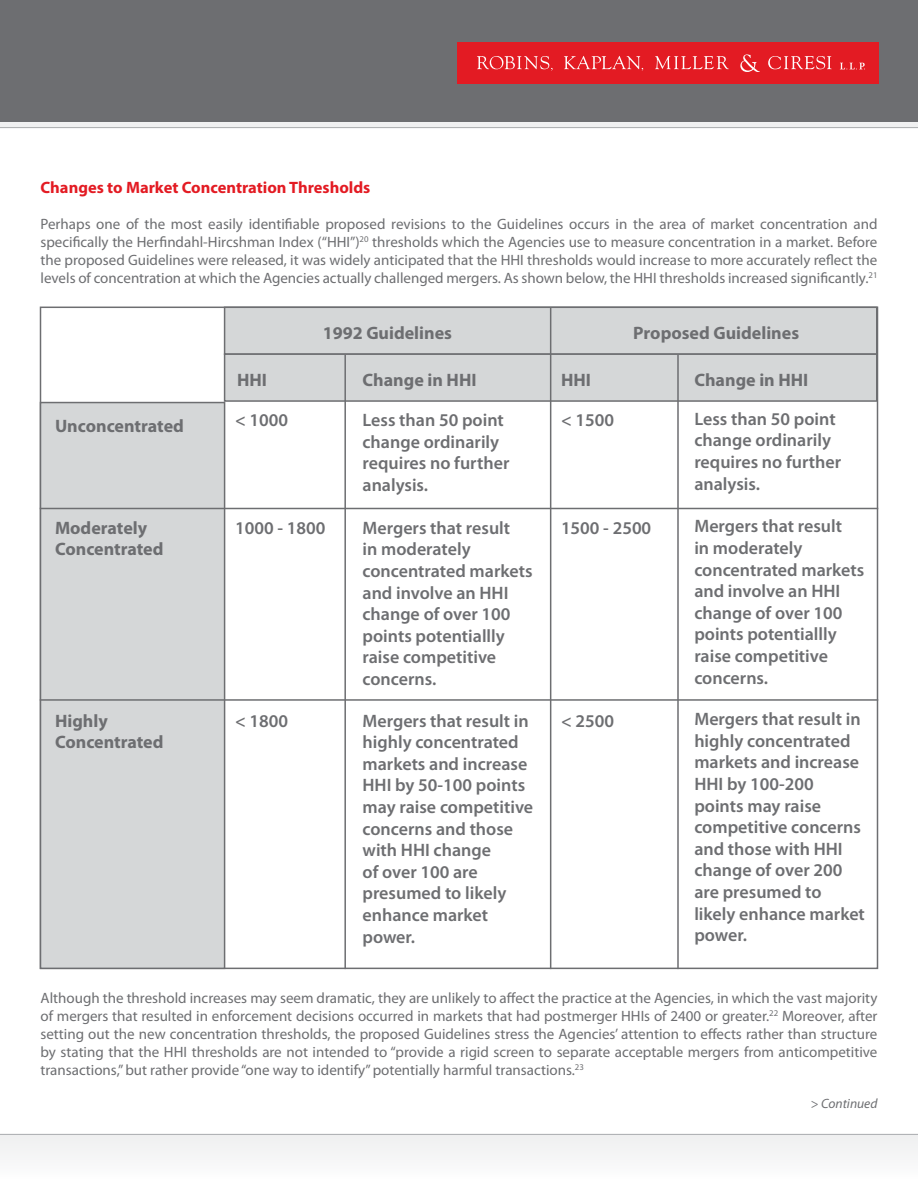
<style>
.page{position:relative;width:918px;height:1188px;background:#fff}
.page>*{position:absolute;margin:0;border:0;box-sizing:border-box;transform-origin:0 0}
.t1{font:600 18px/21.6px "Myriad Pro";color:#6d6e71}
.t2{font:700 18px/21.6px "Myriad Pro";color:#6d6e71}
.t3{font:700 16.5px "Myriad Pro";color:#e31b23}
.t4{font:15px/18px "Myriad Pro";color:#6d6e71;text-align:justify}
.t5{font:italic 13.5px "Myriad Pro";color:#6d6e71}
</style>
<div class="page">
<div style="left:0;top:1135px;width:918px;height:44px;background:#f5f6f6"></div>
<hr style="left:0;top:1134px;width:918px;height:1px;background:#a9abae">
<div style="left:0;top:83px;width:918px;height:45px;background:#f0f0f1"></div>
<hr style="left:0;top:127px;width:918px;height:1px;background:#a9abae">
<div style="left:0;top:0;width:918px;height:122px;background:#6d6e71"></div>
<div style="left:457px;top:42px;width:422px;height:41px;background:#e31b23"></div>
<svg style="left:740px;top:54px;width:20px;height:18px"></svg>
<svg style="left:840px;top:63px;width:25px;height:7px"></svg>
<svg style="left:477px;top:56px;width:76px;height:15px"></svg>
<svg style="left:564px;top:56px;width:79px;height:15px"></svg>
<svg style="left:655px;top:56px;width:74px;height:13px"></svg>
<svg style="left:768px;top:56px;width:64px;height:13px"></svg>
<div style="left:40px;top:307px;width:838px;height:662px;background:#fff;border:2px solid #6d6e71"></div>
<div style="left:224px;top:307px;width:654px;height:48px;background:#d5d7d8;border:2px solid #6d6e71"></div>
<div style="left:40px;top:402px;width:185px;height:567px;background:#d5d7d8;border:2px solid #6d6e71"></div>
<div style="left:224px;top:353px;width:654px;height:49px;background:#d5d7d8;border:2px solid #6d6e71"></div>
<hr style="left:550px;top:307px;width:1px;height:662px;background:#6d6e71">
<hr style="left:344px;top:355px;width:2px;height:614px;background:#6d6e71">
<hr style="left:677px;top:355px;width:2px;height:614px;background:#6d6e71">
<hr style="left:40px;top:508px;width:838px;height:1px;background:#6d6e71">
<hr style="left:40px;top:699px;width:838px;height:2px;background:#6d6e71">
<p class="t3" style="left:40px;top:178px;width:331px">Changes to Market Concentration Thresholds</p>
<p class="t4" style="left:40px;top:215px;width:839px">Perhaps one of the most easily identifiable proposed revisions to the Guidelines occurs in the area of market concentration and specifically the Herfindahl-Hircshman Index (“HHI”)<sup>20</sup> thresholds which the Agencies use to measure concentration in a market. Before the proposed Guidelines were released, it was widely anticipated that the HHI thresholds would increase to more accurately reflect the levels of concentration at which the Agencies actually challenged mergers. As shown below, the HHI thresholds increased significantly.<sup>21</sup></p>
<p class="t2" style="left:323px;top:322px;width:131px">1992 Guidelines</p>
<p class="t2" style="left:633px;top:322px;width:167px">Proposed Guidelines</p>
<p class="t2" style="left:55px;top:415px;width:130px">Unconcentrated</p>
<p class="t2" style="left:237px;top:370px;width:31px">HHI</p>
<p class="t2" style="left:363px;top:370px;width:116px">Change in HHI</p>
<p class="t2" style="left:561px;top:370px;width:31px">HHI</p>
<p class="t2" style="left:694px;top:370px;width:116px">Change in HHI</p>
<p class="t1" style="left:235px;top:410px;width:55px">&lt; 1000</p>
<p class="t1" style="left:363px;top:410px;width:148px">Less than 50 point change ordinarily requires no further analysis.</p>
<p class="t1" style="left:694px;top:408px;width:148px">Less than 50 point change ordinarily requires no further analysis.</p>
<p class="t1" style="left:561px;top:410px;width:55px">&lt; 1500</p>
<p class="t2" style="left:55px;top:517px;width:110px">Moderately<br>Concentrated</p>
<p class="t2" style="left:55px;top:710px;width:110px">Highly<br>Concentrated</p>
<p class="t1" style="left:235px;top:517px;width:92px">1000 - 1800</p>
<p class="t1" style="left:235px;top:710px;width:55px">&lt; 1800</p>
<p class="t1" style="left:363px;top:517px;width:172px">Mergers that result<br>in moderately concentrated markets and involve an HHI change of over 100 points potentiallly raise competitive concerns.</p>
<p class="t1" style="left:694px;top:516px;width:172px">Mergers that result<br>in moderately concentrated markets and involve an HHI change of over 100 points potentiallly raise competitive concerns.</p>
<p class="t1" style="left:363px;top:710px;width:172px">Mergers that result in highly concentrated markets and increase<br>HHI by 50-100 points may raise competitive concerns and those with HHI change<br>of over 100 are presumed to likely enhance market power.</p>
<p class="t1" style="left:694px;top:709px;width:172px">Mergers that result in highly concentrated markets and increase<br>HHI by 100-200 points may raise competitive concerns and those with HHI change of over 200 are presumed to likely enhance market power.</p>
<p class="t1" style="left:561px;top:517px;width:92px">1500 - 2500</p>
<p class="t1" style="left:561px;top:710px;width:55px">&lt; 2500</p>
<p class="t4" style="left:40px;top:989px;width:839px">Although the threshold increases may seem dramatic, they are unlikely to affect the practice at the Agencies, in which the vast majority of mergers that resulted in enforcement decisions occurred in markets that had postmerger HHIs of 2400 or greater.<sup>22</sup> Moreover, after setting out the new concentration thresholds, the proposed Guidelines stress the Agencies’ attention to effects rather than structure by stating that the HHI thresholds are not intended to “provide a rigid screen to separate acceptable mergers from anticompetitive transactions,” but rather provide “one way to identify” potentially harmful transactions.<sup>23</sup></p>
<p class="t5" style="left:811px;top:1096px;width:68px">&gt; Continued</p>
</div>
